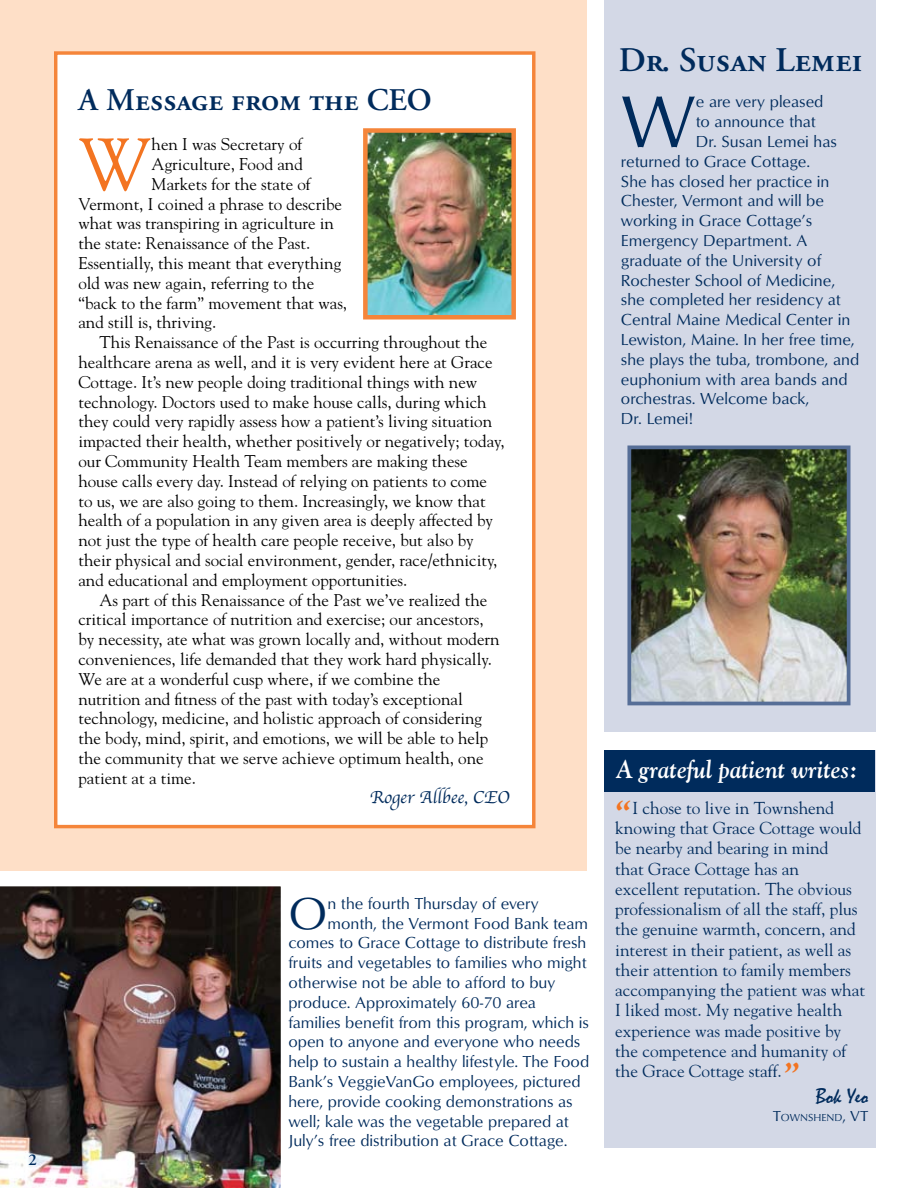
<style>
.page{position:relative;width:918px;height:1188px;background:#fff}
.page>*{position:absolute;margin:0;border:0;box-sizing:border-box;transform-origin:0 0}
.t1{font:75.6px "Optimum Roman DTC";color:#002b5c}
.t2{font:73.2px "Goudy";color:#f37421}
.t3{font:46.05px "Optimum Roman DTC";color:#002b5c}
.t4{font:34.5px "Adobe Garamond Semibold SC";color:#002b5c}
.t5{font:31.5px "Adobe Garamond Semibold SC";color:#002b5c}
.t6{font:31.5px "Goudy Bold Italic Os F";color:#f37421}
.t7{font:25.5px "Goudy Bold Italic Os F";color:#fff;scale:.89 1}
.t8{font:21.75px "Mistral";color:#002b5c}
.t9{font:18px "Apple Chancery";color:#002b5c}
.t10{font:17.25px/20.2px "Goudy";color:#002b5c}
.t11{font:16.95px "Goudy";color:#000}
.t12{font:16.5px "Optimum Roman DTC";color:#002b5c}
.t13{font:600 16.5px "Adobe Garamond";color:#002b5c}
.t14{font:10.5px "Optimum Roman DTC";color:#002b5c}
.s1{font-size:15px}
</style>
<div class="page">
<img style="left:0;top:886px;width:281px;height:302px">
<div style="left:0;top:0;width:586px;height:870px;background:#fedfc7"></div>
<div style="left:54px;top:51px;width:482px;height:777px;background:#fff;border:3px solid #f5853a"></div>
<img style="left:368px;top:133px;width:143px;height:182px">
<div style="left:363px;top:128px;width:153px;height:192px;border:4px solid #f5853a"></div>
<div style="left:604px;top:0;width:272px;height:731px;background:#d3d8e6"></div>
<img style="left:632px;top:451px;width:213px;height:249px">
<div style="left:627px;top:446px;width:223px;height:259px;border:4px solid #566e97"></div>
<div style="left:604px;top:750px;width:272px;height:398px;background:#d3d8e6"></div>
<div style="left:604px;top:750px;width:271px;height:42px;background:#002b5c"></div>
<p class="t13" style="left:28px;top:1151px;width:10px">2</p>
<h3 class="t5" style="left:78px;top:83px;width:355px">A Message from the CEO</h3>
<h2 class="t2" style="left:78px;top:119px;width:75px">W</h2>
<p class="t11" style="left:152px;top:134px;width:152px">hen I was Secretary of</p>
<p class="t11" style="left:152px;top:154px;width:153px">Agriculture, Food and</p>
<p class="t11" style="left:152px;top:173px;width:161px">Markets for the state of</p>
<p class="t11" style="left:78px;top:193px;width:265px">Vermont, I coined a phrase to describe</p>
<p class="t11" style="left:78px;top:213px;width:257px">what was transpiring in agriculture in</p>
<p class="t11" style="left:78px;top:233px;width:234px">the state: Renaissance of the Past.</p>
<p class="t11" style="left:78px;top:253px;width:264px">Essentially, this meant that everything</p>
<p class="t11" style="left:78px;top:272px;width:237px">old was new again, referring to the</p>
<p class="t11" style="left:78px;top:292px;width:270px">“back to the farm” movement that was,</p>
<p class="t11" style="left:78px;top:312px;width:139px">and still is, thriving.</p>
<p class="t11" style="left:99px;top:332px;width:389px">This Renaissance of the Past is occurring throughout the</p>
<p class="t11" style="left:78px;top:352px;width:416px">healthcare arena as well, and it is very evident here at Grace</p>
<p class="t11" style="left:78px;top:371px;width:400px">Cottage. It’s new people doing traditional things with new</p>
<p class="t11" style="left:78px;top:391px;width:410px">technology. Doctors used to make house calls, during which</p>
<p class="t11" style="left:78px;top:411px;width:415px">they could very rapidly assess how a patient’s living situation</p>
<p class="t11" style="left:78px;top:431px;width:428px">impacted their health, whether positively or negatively; today,</p>
<p class="t11" style="left:78px;top:451px;width:391px">our Community Health Team members are making these</p>
<p class="t11" style="left:78px;top:470px;width:410px">house calls every day. Instead of relying on patients to come</p>
<p class="t11" style="left:78px;top:490px;width:409px">to us, we are also going to them. Increasingly, we know that</p>
<p class="t11" style="left:78px;top:510px;width:416px">health of a population in any given area is deeply affected by</p>
<p class="t11" style="left:78px;top:530px;width:397px">not just the type of health care people receive, but also by</p>
<p class="t11" style="left:78px;top:550px;width:421px">their physical and social environment, gender, race/ethnicity,</p>
<p class="t11" style="left:78px;top:569px;width:331px">and educational and employment opportunities.</p>
<p class="t11" style="left:99px;top:589px;width:389px">As part of this Renaissance of the Past we’ve realized the</p>
<p class="t11" style="left:78px;top:609px;width:407px">critical importance of nutrition and exercise; our ancestors,</p>
<p class="t11" style="left:78px;top:629px;width:423px">by necessity, ate what was grown locally and, without modern</p>
<p class="t11" style="left:78px;top:649px;width:415px">conveniences, life demanded that they work hard physically.</p>
<p class="t11" style="left:78px;top:668px;width:364px">We are at a wonderful cusp where, if we combine the</p>
<p class="t11" style="left:78px;top:688px;width:386px">nutrition and fitness of the past with today’s exceptional</p>
<p class="t11" style="left:78px;top:708px;width:405px">technology, medicine, and holistic approach of considering</p>
<p class="t11" style="left:78px;top:728px;width:411px">the body, mind, spirit, and emotions, we will be able to help</p>
<p class="t11" style="left:78px;top:748px;width:407px">the community that we serve achieve optimum health, one</p>
<p class="t11" style="left:78px;top:767px;width:119px">patient at a time.</p>
<p class="t9" style="left:370px;top:782px;width:141px">Roger Allbee, CEO</p>
<h3 class="t3" style="left:288px;top:886px;width:41px">O</h3>
<p class="t12" style="left:327px;top:894px;width:213px">n the fourth Thursday of every</p>
<p class="t12" style="left:327px;top:913px;width:262px">month, the Vermont Food Bank team</p>
<p class="t12" style="left:288px;top:933px;width:300px">comes to Grace Cottage to distribute fresh</p>
<p class="t12" style="left:288px;top:953px;width:300px">fruits and vegetables to families who might</p>
<p class="t12" style="left:288px;top:973px;width:269px">otherwise not be able to afford to buy</p>
<p class="t12" style="left:288px;top:993px;width:249px">produce. Approximately 60-70 area</p>
<p class="t12" style="left:288px;top:1012px;width:302px">families benefit from this program, which is</p>
<p class="t12" style="left:288px;top:1032px;width:293px">open to anyone and everyone who needs</p>
<p class="t12" style="left:288px;top:1052px;width:302px">help to sustain a healthy lifestyle. The Food</p>
<p class="t12" style="left:288px;top:1072px;width:294px">Bank’s VeggieVanGo employees, pictured</p>
<p class="t12" style="left:288px;top:1092px;width:286px">here, provide cooking demonstrations as</p>
<p class="t12" style="left:288px;top:1111px;width:282px">well; kale was the vegetable prepared at</p>
<p class="t12" style="left:288px;top:1131px;width:281px">July’s free distribution at Grace Cottage.</p>
<h3 class="t4" style="left:619px;top:41px;width:245px">Dr. Susan Lemei</h3>
<h1 class="t1" style="left:621px;top:77px;width:76px">W</h1>
<p class="t12" style="left:696px;top:92px;width:129px">e are very pleased</p>
<p class="t12" style="left:696px;top:112px;width:121px">to announce that</p>
<p class="t12" style="left:696px;top:132px;width:143px">Dr. Susan Lemei has</p>
<p class="t12" style="left:621px;top:152px;width:191px">returned to Grace Cottage.</p>
<p class="t12" style="left:621px;top:171px;width:210px">She has closed her practice in</p>
<p class="t12" style="left:621px;top:191px;width:205px">Chester, Vermont and will be</p>
<p class="t12" style="left:621px;top:211px;width:193px">working in Grace Cottage’s</p>
<p class="t12" style="left:621px;top:231px;width:188px">Emergency Department. A</p>
<p class="t12" style="left:621px;top:251px;width:202px">graduate of the University of</p>
<p class="t12" style="left:621px;top:270px;width:216px">Rochester School of Medicine,</p>
<p class="t12" style="left:621px;top:290px;width:221px">she completed her residency at</p>
<p class="t12" style="left:621px;top:310px;width:231px">Central Maine Medical Center in</p>
<p class="t12" style="left:621px;top:330px;width:235px">Lewiston, Maine. In her free time,</p>
<p class="t12" style="left:621px;top:350px;width:240px">she plays the tuba, trombone, and</p>
<p class="t12" style="left:621px;top:369px;width:228px">euphonium with area bands and</p>
<p class="t12" style="left:621px;top:389px;width:190px">orchestras. Welcome back,</p>
<p class="t12" style="left:621px;top:409px;width:74px">Dr. Lemei!</p>
<h3 class="t7" style="left:617px;top:753px;width:272px">A grateful patient writes:</h3>
<p class="t10" style="left:615px;top:797px;width:252px;text-indent:17px">I chose to live in Townshend knowing that Grace Cottage would be nearby and bearing in mind<br>that Grace Cottage has an excellent reputation. The obvious professionalism of all the staff, plus the genuine warmth, concern, and interest in their patient, as well as their attention to family members accompanying the patient was what<br>I liked most. My negative health experience was made positive by the competence and humanity of the Grace Cottage staff.</p>
<p class="t8" style="left:816px;top:1083px;width:54px">Bok Yeo</p>
<p class="t14" style="left:773px;top:1111px;width:96px"><span class="s1">T</span>OWNSHEND<span class="s1">, VT</span></p>
<h3 class="t6" style="left:616px;top:793px;width:17px">“</h3>
<h3 class="t6" style="left:783px;top:1054px;width:17px">”</h3>
</div>
